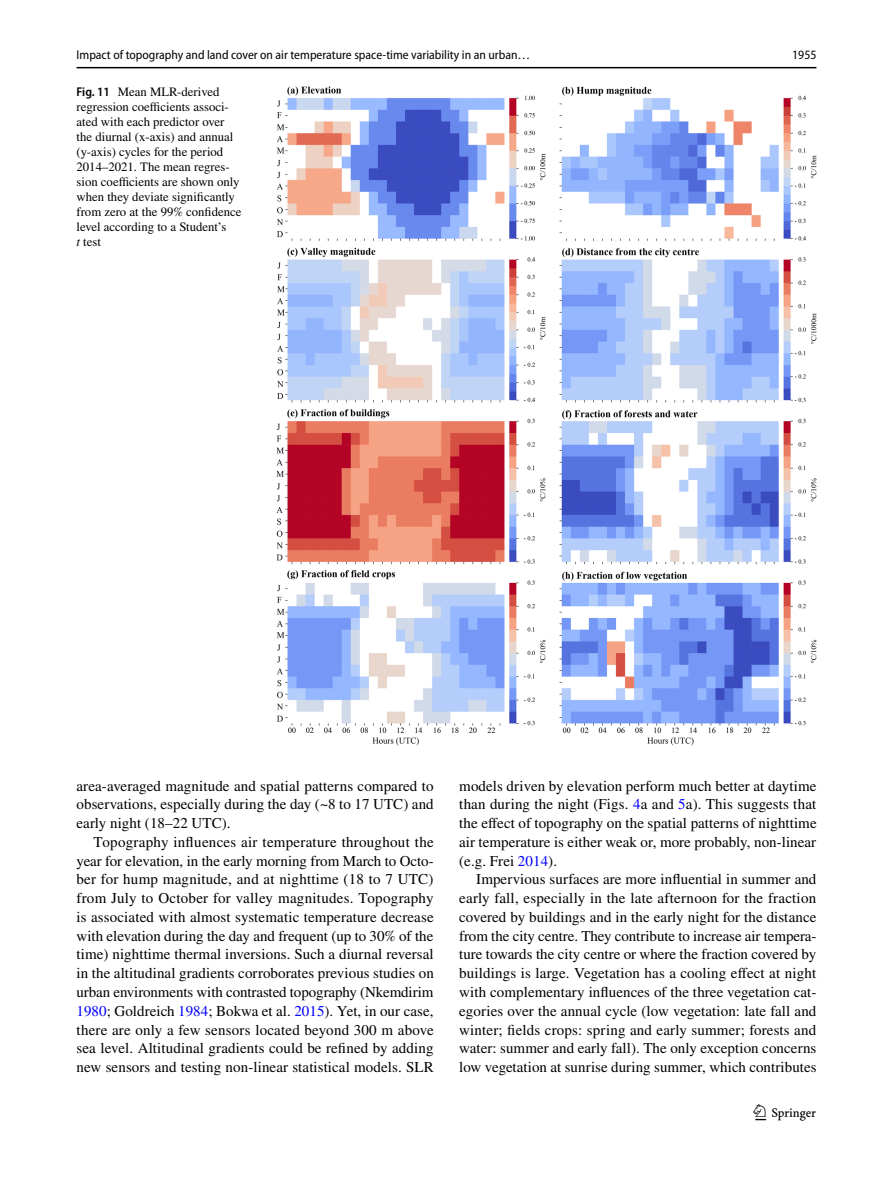
<style>
.page{position:relative;width:893px;height:1187px;background:#fff}
.page>*{position:absolute;margin:0;border:0;box-sizing:border-box;transform-origin:0 0}
.t1{font:22.5px "Springnew Regular 3";color:#000}
.t2{font:15px/18.8px "STIX";letter-spacing:.005em;color:#000;text-align:justify}
.t3{font:12.75px/15px "STIX";color:#000}
.t4{font:12.75px "Myriad Pro Semi Cn 3";color:#000}
.t5{font:semi-condensed 12.75px "Myriad Pro";color:#000}
.s1{font-family:"Myriad Pro";font-weight:600;font-stretch:semi-condensed}
.s2{font-style:italic}
.s3{color:#00f}
</style>
<div class="page">
<hr style="left:77px;top:67px;width:739px;height:1px;background:#000">
<img style="left:276px;top:87px;width:540px;height:658px">
<p class="t4" style="left:77px;top:48px;width:455px">Impact of topography and land cover on air temperature space‑time variability in an urban…</p>
<p class="t5" style="left:792px;top:48px;width:26px">1955</p>
<p class="t3" style="left:77px;top:85px;width:166px"><span class="s1">Fig. 11</span> Mean MLR-derived regression coefficients associ&shy;ated with each predictor over the diurnal (x-axis) and annual (y-axis) cycles for the period<br>2014–2021. The mean regres&shy;sion coefficients are shown only when they deviate significantly from zero at the 99% confidence level according to a Student’s<br><span class="s2">t</span> test</p>
<p class="t2" style="left:77px;top:777px;width:359px">area-averaged magnitude and spatial patterns compared to observations, especially during the day (~8 to 17 UTC) and early night (18–22 UTC).</p>
<p class="t2" style="left:77px;top:833px;width:359px;text-indent:17px">Topography influences air temperature throughout the year for elevation, in the early morning from March to Octo&shy;ber for hump magnitude, and at nighttime (18 to 7 UTC) from July to October for valley magnitudes. Topography is associated with almost systematic temperature decrease with elevation during the day and frequent (up to 30% of the time) nighttime thermal inversions. Such a diurnal reversal in the altitudinal gradients corroborates previous studies on urban environments with contrasted topography (Nkemdirim <span class="s3">1980</span>; Goldreich <span class="s3">1984</span>; Bokwa et al. <span class="s3">2015</span>). Yet, in our case, there are only a few sensors located beyond 300 m above sea level. Altitudinal gradients could be refined by adding new sensors and testing non-linear statistical models. SLR</p>
<p class="t2" style="left:459px;top:777px;width:359px">models driven by elevation perform much better at daytime than during the night (Figs. <span class="s3">4</span>a and <span class="s3">5</span>a). This suggests that the effect of topography on the spatial patterns of nighttime air temperature is either weak or, more probably, non-linear (e.g. Frei <span class="s3">2014</span>).</p>
<p class="t2" style="left:459px;top:871px;width:359px;text-indent:17px">Impervious surfaces are more influential in summer and early fall, especially in the late afternoon for the fraction covered by buildings and in the early night for the distance from the city centre. They contribute to increase air tempera&shy;ture towards the city centre or where the fraction covered by buildings is large. Vegetation has a cooling effect at night with complementary influences of the three vegetation cat&shy;egories over the annual cycle (low vegetation: late fall and winter; fields crops: spring and early summer; forests and water: summer and early fall). The only exception concerns low vegetation at sunrise during summer, which contributes</p>
<h1 class="t1" style="left:755px;top:1104px;width:62px">1 3</h1>
</div>
